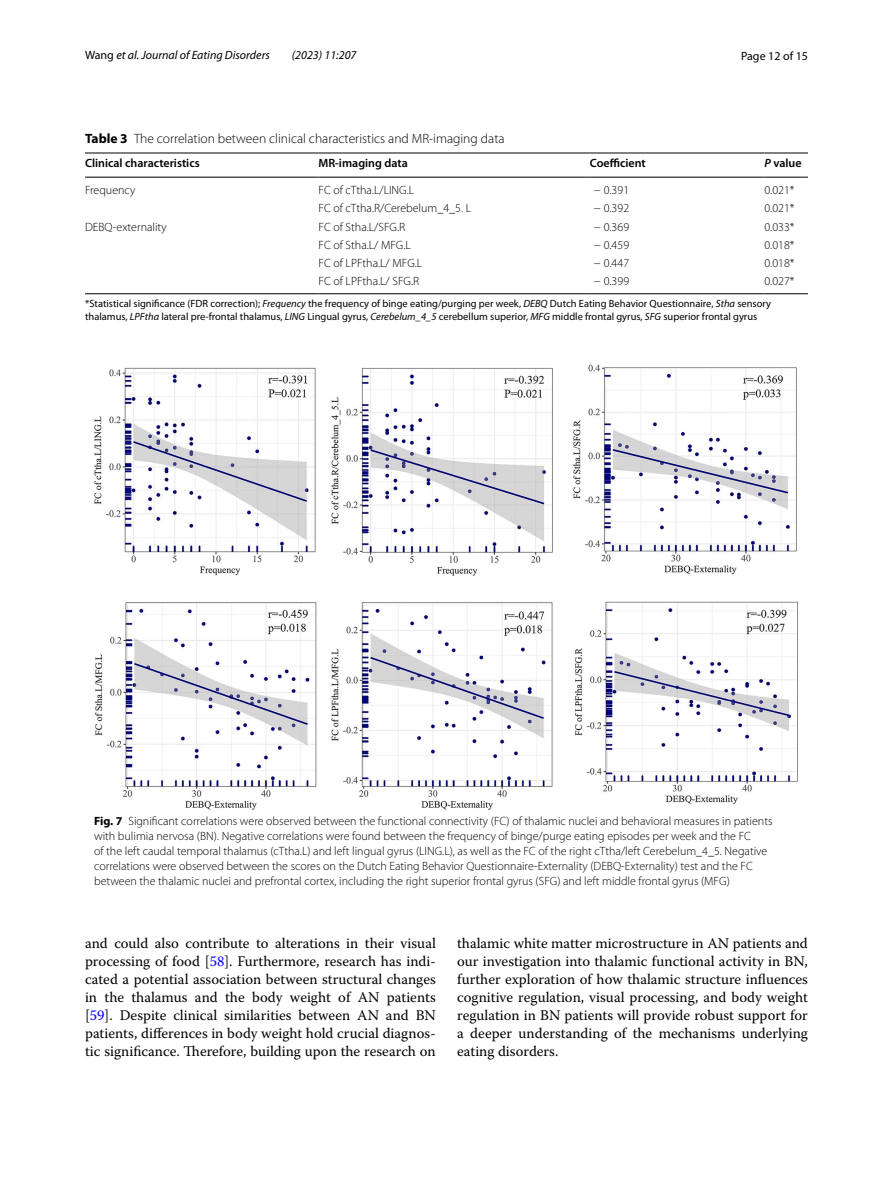
<style>
.page{position:relative;width:893px;height:1187px;background:#fff}
.page>*{position:absolute;margin:0;border:0;box-sizing:border-box;transform-origin:0 0}
.t1{font:14.7px/18px "Warnock Pro";color:#000;text-align:justify}
.t2{font:300 13.5px "Myriad Pro";color:#000}
.t3{font:300 12px/15px "Myriad Pro";color:#000}
.t4{font:600 12px "Myriad Pro";color:#000}
.t5{font:italic 12px "Myriad Pro";color:#000}
.t6{font:12px "Myriad Pro";color:#000}
.t7{font:10.5px/12.8px "Myriad Pro";color:#000}
.s1{font-style:normal}
.s2{font-weight:700}
.s3{font-style:italic}
.s4{color:#00f}
</style>
<div class="page">
<hr style="left:85px;top:153px;width:233px;height:1px;background:#000">
<hr style="left:85px;top:177px;width:233px;height:1px;background:#000">
<hr style="left:318px;top:153px;width:272px;height:1px;background:#000">
<hr style="left:318px;top:177px;width:272px;height:1px;background:#000">
<hr style="left:590px;top:153px;width:174px;height:1px;background:#000">
<hr style="left:590px;top:177px;width:174px;height:1px;background:#000">
<hr style="left:764px;top:153px;width:44px;height:1px;background:#000">
<hr style="left:764px;top:177px;width:44px;height:1px;background:#000">
<hr style="left:85px;top:293px;width:233px;height:1px;background:#000">
<hr style="left:318px;top:293px;width:272px;height:1px;background:#000">
<hr style="left:590px;top:293px;width:174px;height:1px;background:#000">
<hr style="left:764px;top:293px;width:44px;height:1px;background:#000">
<img style="left:94px;top:364px;width:704px;height:446px">
<p class="t5" style="left:85px;top:48px;width:186px"><span class="s1">Wang</span> et al. Journal of Eating Disorders</p>
<p class="t5" style="left:292px;top:48px;width:66px">(2023) 11:207</p>
<p class="t6" style="left:741px;top:48px;width:68px">Page 12 of 15</p>
<p class="t2" style="left:85px;top:131px;width:421px"><span class="s2">Table 3</span> The correlation between clinical characteristics and MR-imaging data</p>
<p class="t4" style="left:85px;top:156px;width:116px">Clinical characteristics</p>
<p class="t4" style="left:318px;top:156px;width:91px">MR-imaging data</p>
<p class="t4" style="left:590px;top:156px;width:57px">Coefficient</p>
<p class="t4" style="left:764px;top:156px;width:39px"><span class="s3">P</span> value</p>
<p class="t3" style="left:85px;top:183px;width:52px">Frequency</p>
<p class="t3" style="left:318px;top:183px;width:97px">FC of cTtha.L/LING.L</p>
<p class="t3" style="left:594px;top:183px;width:37px">− 0.391</p>
<p class="t3" style="left:764px;top:183px;width:32px">0.021*</p>
<p class="t3" style="left:318px;top:201px;width:154px">FC of cTtha.R/Cerebelum_4_5. L</p>
<p class="t3" style="left:594px;top:201px;width:37px">− 0.392</p>
<p class="t3" style="left:764px;top:201px;width:32px">0.021*</p>
<p class="t3" style="left:85px;top:219px;width:83px">DEBQ-externality</p>
<p class="t3" style="left:318px;top:219px;width:88px">FC of Stha.L/SFG.R</p>
<p class="t3" style="left:594px;top:219px;width:37px">− 0.369</p>
<p class="t3" style="left:764px;top:219px;width:32px">0.033*</p>
<p class="t3" style="left:318px;top:237px;width:94px">FC of Stha.L/ MFG.L</p>
<p class="t3" style="left:594px;top:237px;width:37px">− 0.459</p>
<p class="t3" style="left:764px;top:237px;width:32px">0.018*</p>
<p class="t3" style="left:318px;top:256px;width:105px">FC of LPFtha.L/ MFG.L</p>
<p class="t3" style="left:594px;top:256px;width:37px">− 0.447</p>
<p class="t3" style="left:764px;top:256px;width:32px">0.018*</p>
<p class="t3" style="left:318px;top:274px;width:102px">FC of LPFtha.L/ SFG.R</p>
<p class="t3" style="left:594px;top:274px;width:37px">− 0.399</p>
<p class="t3" style="left:764px;top:274px;width:32px">0.027*</p>
<p class="t7" style="left:85px;top:297px;width:688px">*Statistical significance (FDR correction); <span class="s3">Frequency</span> the frequency of binge eating/purging per week, <span class="s3">DEBQ</span> Dutch Eating Behavior Questionnaire, <span class="s3">Stha</span> sensory thalamus, <span class="s3">LPFtha</span> lateral pre-frontal thalamus, <span class="s3">LING</span> Lingual gyrus, <span class="s3">Cerebelum_4_5</span> cerebellum superior, <span class="s3">MFG</span> middle frontal gyrus, <span class="s3">SFG</span> superior frontal gyrus</p>
<p class="t3" style="left:94px;top:814px;width:680px"><span class="s2">Fig. 7</span> Significant correlations were observed between the functional connectivity (FC) of thalamic nuclei and behavioral measures in patients with bulimia nervosa (BN). Negative correlations were found between the frequency of binge/purge eating episodes per week and the FC<br>of the left caudal temporal thalamus (cTtha.L) and left lingual gyrus (LING.L), as well as the FC of the right cTtha/left Cerebelum_4_5. Negative correlations were observed between the scores on the Dutch Eating Behavior Questionnaire-Externality (DEBQ-Externality) test and the FC between the thalamic nuclei and prefrontal cortex, including the right superior frontal gyrus (SFG) and left middle frontal gyrus (MFG)</p>
<p class="t1" style="left:85px;top:934px;width:352px">and could also contribute to alterations in their visual processing of food [<span class="s4">58</span>]. Furthermore, research has indi&shy;cated a potential association between structural changes in the thalamus and the body weight of AN patients [<span class="s4">59</span>]. Despite clinical similarities between AN and BN patients, differences in body weight hold crucial diagnos&shy;tic significance. Therefore, building upon the research on</p>
<p class="t1" style="left:457px;top:934px;width:352px">thalamic white matter microstructure in AN patients and our investigation into thalamic functional activity in BN, further exploration of how thalamic structure influences cognitive regulation, visual processing, and body weight regulation in BN patients will provide robust support for a deeper understanding of the mechanisms underlying eating disorders.</p>
</div>
